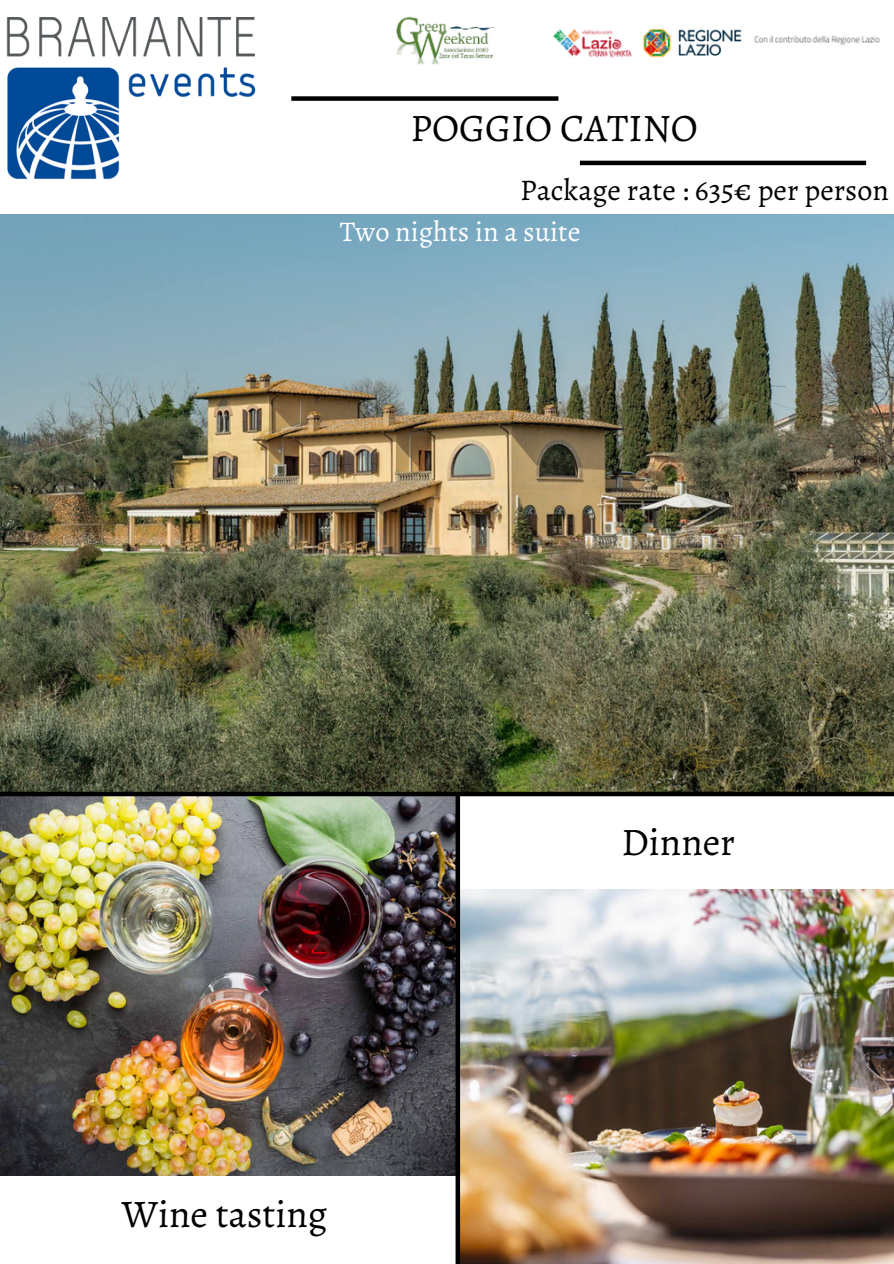
<style>
.page{position:relative;width:894px;height:1264px;background:#fff}
.page>*{position:absolute;margin:0;border:0;box-sizing:border-box;transform-origin:0 0}
.t1{font:39px "Alegreya";color:#000}
.t2{font:30px "Alegreya";color:#000}
.t3{font:28.5px "Alegreya";color:#fff}
</style>
<div class="page">
<img style="left:460px;top:889px;width:433px;height:374px">
<img style="left:0;top:796px;width:455px;height:379px">
<img style="left:7px;top:17px;width:249px;height:162px">
<div style="left:455px;top:780px;width:5px;height:483px;background:#000"></div>
<hr style="left:579px;top:161px;width:286px;height:4px;background:#000">
<div style="left:291px;top:96px;width:267px;height:5px;background:#000"></div>
<img style="left:0;top:215px;width:893px;height:576px">
<div style="left:0;top:791px;width:893px;height:5px;background:#000"></div>
<img style="left:396px;top:16px;width:484px;height:49px">
<p class="t1" style="left:410px;top:102px;width:289px">POGGIO CATINO</p>
<p class="t2" style="left:520px;top:170px;width:370px">Package rate : 635€ per person</p>
<p class="t3" style="left:339px;top:212px;width:242px">Two nights in a suite</p>
<p class="t1" style="left:122px;top:1187px;width:207px">Wine tasting</p>
<p class="t1" style="left:621px;top:815px;width:115px">Dinner</p>
</div>
